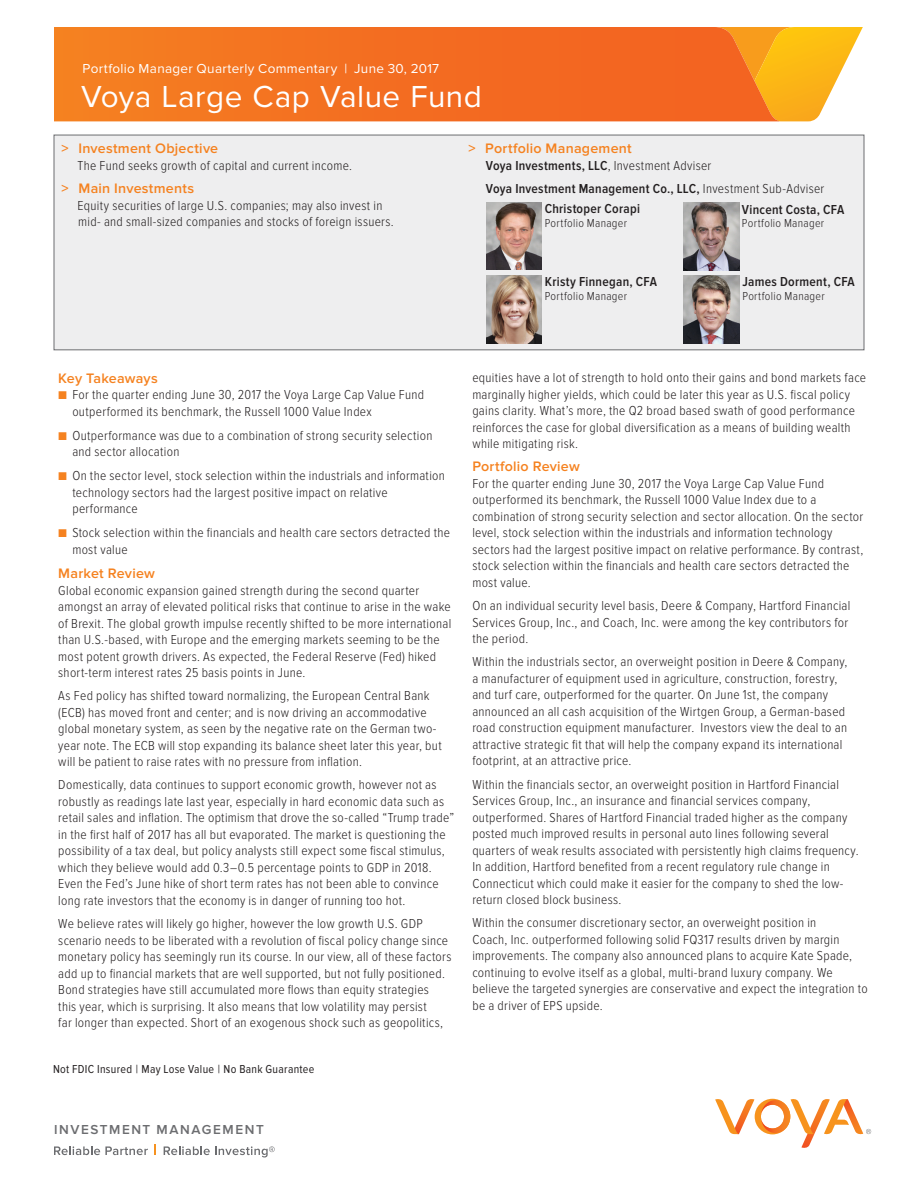
<style>
.page{position:relative;width:918px;height:1188px;background:#fff}
.page>*{position:absolute;margin:0;border:0;box-sizing:border-box;transform-origin:0 0}
.t1{font:31.5px "Proxima Nova";letter-spacing:.015em;color:#fff}
.t2{font:600 14.25px "Proxima Nova";letter-spacing:.02em;color:#f58220}
.t3{font:300 13.5px/16.5px "Proxima Nova Cond";letter-spacing:.02em;color:#231f20}
.t4{font:600 13.5px/23.2px "Proxima Nova Cond";letter-spacing:.02em;color:#231f20}
.t5{font:13.5px "Proxima Nova";letter-spacing:.02em;color:#fff}
.t6{font:600 13.5px "Proxima Nova";letter-spacing:.115em;color:#6c6d70}
.t7{font:300 12px "Proxima Nova Cond";letter-spacing:.025em;color:#231f20}
.t8{font:12px "Proxima Nova Cond";letter-spacing:.025em;color:#231f20}
.s1{font-weight:300}
.s2{font-weight:600;color:#f58220}
</style>
<div class="page">
<svg style="left:715px;top:1098px;width:156px;height:50px"></svg>
<svg style="left:54px;top:1146px;width:94px;height:9px"></svg>
<svg style="left:164px;top:1146px;width:111px;height:11px"></svg>
<svg style="left:780px;top:27px;width:83px;height:94px"></svg>
<svg style="left:54px;top:27px;width:726px;height:94px;background:#f37120"></svg>
<div style="left:54px;top:135px;width:810px;height:215px;background:#eeeeef"></div>
<div style="left:54px;top:135px;width:810px;height:215px;border:1px solid #6c6d70"></div>
<img style="left:486px;top:202px;width:56px;height:68px">
<img style="left:486px;top:276px;width:56px;height:67px">
<img style="left:684px;top:276px;width:55px;height:67px">
<img style="left:684px;top:203px;width:55px;height:67px">
<p class="t5" style="left:83px;top:61px;width:358px">Portfolio Manager Quarterly Commentary | June 30, 2017</p>
<h1 class="t1" style="left:81px;top:78px;width:402px">Voya Large Cap Value Fund</h1>
<p class="t2" style="left:61px;top:140px;width:158px">&gt; Investment Objective</p>
<p class="t3" style="left:78px;top:157px;width:276px">The Fund seeks growth of capital and current income.</p>
<p class="t2" style="left:61px;top:180px;width:134px">&gt; Main Investments</p>
<p class="t3" style="left:78px;top:197px;width:318px">Equity securities of large U.S. companies; may also invest in mid- and small-sized companies and stocks of foreign issuers.</p>
<p class="t2" style="left:468px;top:140px;width:165px">&gt; Portfolio Management</p>
<p class="t4" style="left:486px;top:154px;width:340px">Voya Investments, LLC<span class="s1">, Investment Adviser<br></span>Voya Investment Management Co., LLC, <span class="s1">Investment Sub-Adviser</span></p>
<p class="t4" style="left:545px;top:197px;width:97px">Christoper Corapi</p>
<p class="t7" style="left:545px;top:216px;width:84px">Portfolio Manager</p>
<p class="t4" style="left:545px;top:270px;width:114px">Kristy Finnegan, CFA</p>
<p class="t7" style="left:545px;top:289px;width:84px">Portfolio Manager</p>
<p class="t4" style="left:742px;top:198px;width:104px">Vincent Costa, CFA</p>
<p class="t7" style="left:742px;top:216px;width:84px">Portfolio Manager</p>
<p class="t4" style="left:743px;top:270px;width:114px">James Dorment, CFA</p>
<p class="t7" style="left:743px;top:289px;width:84px">Portfolio Manager</p>
<p class="t2" style="left:58px;top:370px;width:101px">Key Takeaways</p>
<p class="t3" style="left:72px;top:387px;width:353px;text-indent:-14px"><span class="s2">■</span> For the quarter ending June 30, 2017 the Voya Large Cap Value Fund outperformed its benchmark, the Russell 1000 Value Index</p>
<p class="t3" style="left:72px;top:427px;width:362px;text-indent:-14px"><span class="s2">■</span> Outperformance was due to a combination of strong security selection and sector allocation</p>
<p class="t3" style="left:72px;top:468px;width:374px;text-indent:-14px"><span class="s2">■</span> On the sector level, stock selection within the industrials and information technology sectors had the largest positive impact on relative performance</p>
<p class="t3" style="left:72px;top:525px;width:379px;text-indent:-14px"><span class="s2">■</span> Stock selection within the financials and health care sectors detracted the most value</p>
<p class="t2" style="left:58px;top:565px;width:98px">Market Review</p>
<p class="t3" style="left:58px;top:582px;width:394px">Global economic expansion gained strength during the second quarter amongst an array of elevated political risks that continue to arise in the wake of Brexit. The global growth impulse recently shifted to be more international than U.S.-based, with Europe and the emerging markets seeming to be the most potent growth drivers. As expected, the Federal Reserve (Fed) hiked short-term interest rates 25 basis points in June.</p>
<p class="t3" style="left:58px;top:688px;width:385px">As Fed policy has shifted toward normalizing, the European Central Bank (ECB) has moved front and center; and is now driving an accommodative global monetary system, as seen by the negative rate on the German two&shy;year note. The ECB will stop expanding its balance sheet later this year, but will be patient to raise rates with no pressure from inflation.</p>
<p class="t3" style="left:58px;top:777px;width:397px">Domestically, data continues to support economic growth, however not as robustly as readings late last year, especially in hard economic data such as retail sales and inflation. The optimism that drove the so-called “Trump trade” in the first half of 2017 has all but evaporated. The market is questioning the possibility of a tax deal, but policy analysts still expect some fiscal stimulus, which they believe would add 0.3–0.5 percentage points to GDP in 2018.<br>Even the Fed’s June hike of short term rates has not been able to convince long rate investors that the economy is in danger of running too hot.</p>
<p class="t3" style="left:58px;top:916px;width:395px">We believe rates will likely go higher, however the low growth U.S. GDP scenario needs to be liberated with a revolution of fiscal policy change since monetary policy has seemingly run its course. In our view, all of these factors add up to financial markets that are well supported, but not fully positioned.<br>Bond strategies have still accumulated more flows than equity strategies<br>this year, which is surprising. It also means that low volatility may persist<br>far longer than expected. Short of an exogenous shock such as geopolitics,</p>
<p class="t8" style="left:53px;top:1062px;width:263px">Not FDIC Insured | May Lose Value | No Bank Guarantee</p>
<p class="t3" style="left:472px;top:370px;width:395px">equities have a lot of strength to hold onto their gains and bond markets face marginally higher yields, which could be later this year as U.S. fiscal policy gains clarity. What’s more, the Q2 broad based swath of good performance reinforces the case for global diversification as a means of building wealth while mitigating risk.</p>
<p class="t2" style="left:472px;top:458px;width:109px">Portfolio Review</p>
<p class="t3" style="left:472px;top:475px;width:392px">For the quarter ending June 30, 2017 the Voya Large Cap Value Fund outperformed its benchmark, the Russell 1000 Value Index due to a combination of strong security selection and sector allocation. On the sector level, stock selection within the industrials and information technology sectors had the largest positive impact on relative performance. By contrast, stock selection within the financials and health care sectors detracted the most value.</p>
<p class="t3" style="left:472px;top:598px;width:380px">On an individual security level basis, Deere &amp; Company, Hartford Financial<br>Services Group, Inc., and Coach, Inc. were among the key contributors for the period.</p>
<p class="t3" style="left:472px;top:654px;width:377px">Within the industrials sector, an overweight position in Deere &amp; Company, a manufacturer of equipment used in agriculture, construction, forestry, and turf care, outperformed for the quarter. On June 1st, the company announced an all cash acquisition of the Wirtgen Group, a German-based road construction equipment manufacturer. Investors view the deal to an attractive strategic fit that will help the company expand its international footprint, at an attractive price.</p>
<p class="t3" style="left:472px;top:776px;width:388px">Within the financials sector, an overweight position in Hartford Financial Services Group, Inc., an insurance and financial services company, outperformed. Shares of Hartford Financial traded higher as the company posted much improved results in personal auto lines following several quarters of weak results associated with persistently high claims frequency.<br>In addition, Hartford benefited from a recent regulatory rule change in Connecticut which could make it easier for the company to shed the low&shy;return closed block business.</p>
<p class="t3" style="left:472px;top:915px;width:397px">Within the consumer discretionary sector, an overweight position in<br>Coach, Inc. outperformed following solid FQ317 results driven by margin improvements. The company also announced plans to acquire Kate Spade, continuing to evolve itself as a global, multi-brand luxury company. We believe the targeted synergies are conservative and expect the integration to be a driver of EPS upside.</p>
<p class="t6" style="left:54px;top:1121px;width:211px">INVESTMENT MANAGEMENT</p>
</div>
